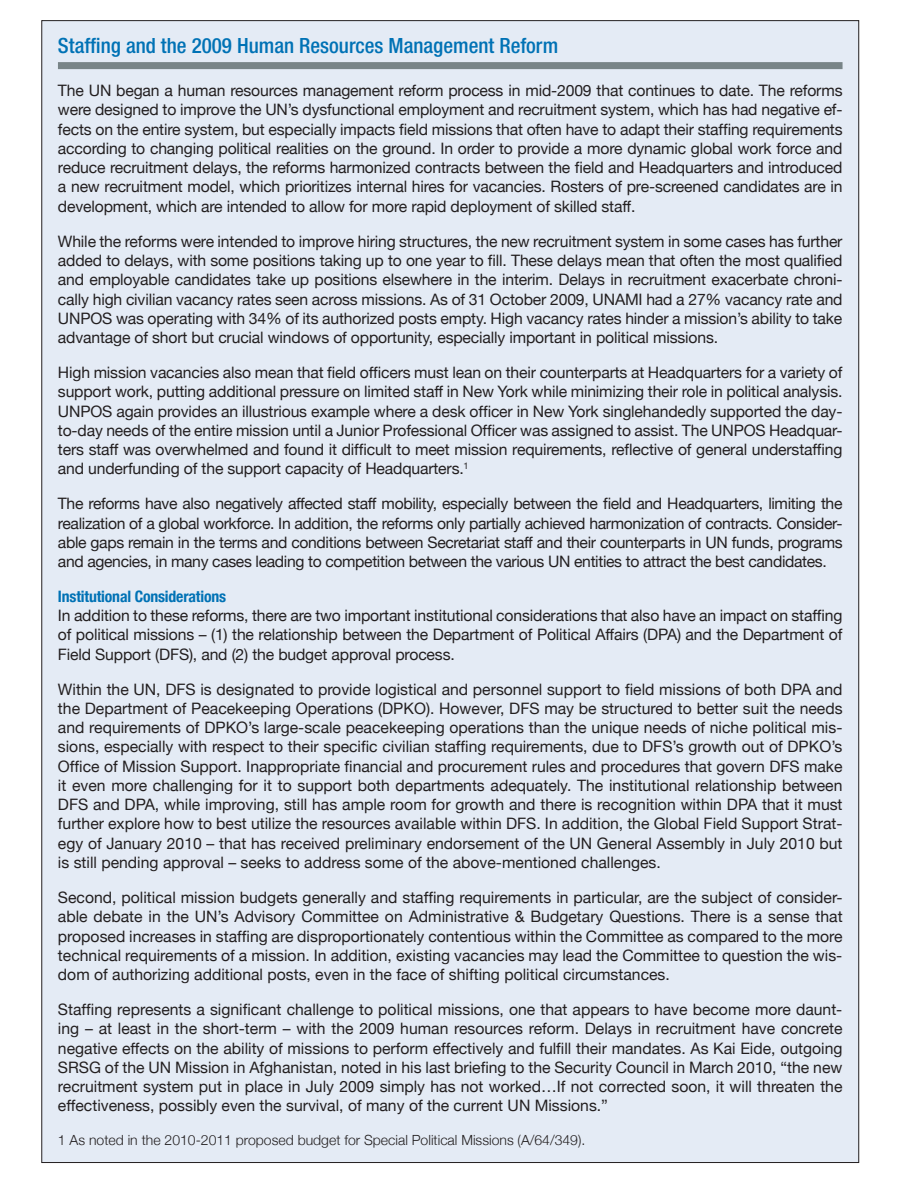
<style>
.page{position:relative;width:902px;height:1199px;background:#fff}
.page>*{position:absolute;margin:0;border:0;box-sizing:border-box;transform-origin:0 0}
.t1{font:500 condensed 21px "Helvetica Neue";color:#0072b5}
.t2{font:15.75px/19.2px "Helvetica Neue";letter-spacing:-.01em;color:#231f20;text-align:justify}
.t3{font:700 condensed 15.75px "Helvetica Neue";letter-spacing:-.01em;color:#0072b5}
.t4{font:300 14px "Helvetica Neue";color:#231f20}
</style>
<div class="page">
<div style="left:42px;top:21px;width:816px;height:1141px;background:#e4ebf5"></div>
<div style="left:58px;top:62px;width:784px;height:7px;background:#788487"></div>
<h1 class="t1" style="left:58px;top:33px;width:502px">Staffing and the 2009 Human Resources Management Reform</h1>
<p class="t2" style="left:58px;top:81px;width:786px">The UN began a human resources management reform process in mid-2009 that continues to date. The reforms were designed to improve the UN’s dysfunctional employment and recruitment system, which has had negative ef&shy;fects on the entire system, but especially impacts field missions that often have to adapt their staffing requirements according to changing political realities on the ground. In order to provide a more dynamic global work force and reduce recruitment delays, the reforms harmonized contracts between the field and Headquarters and introduced a new recruitment model, which prioritizes internal hires for vacancies. Rosters of pre-screened candidates are in development, which are intended to allow for more rapid deployment of skilled staff.</p>
<p class="t2" style="left:58px;top:231px;width:786px">While the reforms were intended to improve hiring structures, the new recruitment system in some cases has further added to delays, with some positions taking up to one year to fill. These delays mean that often the most qualified and employable candidates take up positions elsewhere in the interim. Delays in recruitment exacerbate chroni&shy;cally high civilian vacancy rates seen across missions. As of 31 October 2009, UNAMI had a 27% vacancy rate and UNPOS was operating with 34% of its authorized posts empty. High vacancy rates hinder a mission’s ability to take advantage of short but crucial windows of opportunity, especially important in political missions.</p>
<p class="t2" style="left:58px;top:362px;width:786px">High mission vacancies also mean that field officers must lean on their counterparts at Headquarters for a variety of support work, putting additional pressure on limited staff in New York while minimizing their role in political analysis.<br>UNPOS again provides an illustrious example where a desk officer in New York singlehandedly supported the day&shy;to-day needs of the entire mission until a Junior Professional Officer was assigned to assist. The UNPOS Headquar&shy;ters staff was overwhelmed and found it difficult to meet mission requirements, reflective of general understaffing and underfunding of the support capacity of Headquarters.<sup>1</sup></p>
<p class="t2" style="left:58px;top:494px;width:786px">The reforms have also negatively affected staff mobility, especially between the field and Headquarters, limiting the realization of a global workforce. In addition, the reforms only partially achieved harmonization of contracts. Consider&shy;able gaps remain in the terms and conditions between Secretariat staff and their counterparts in UN funds, programs and agencies, in many cases leading to competition between the various UN entities to attract the best candidates.</p>
<p class="t3" style="left:58px;top:586px;width:170px">Institutional Considerations</p>
<p class="t2" style="left:58px;top:605px;width:786px">In addition to these reforms, there are two important institutional considerations that also have an impact on staffing of political missions – (1) the relationship between the Department of Political Affairs (DPA) and the Department of Field Support (DFS), and (2) the budget approval process.</p>
<p class="t2" style="left:58px;top:679px;width:786px">Within the UN, DFS is designated to provide logistical and personnel support to field missions of both DPA and the Department of Peacekeeping Operations (DPKO). However, DFS may be structured to better suit the needs and requirements of DPKO’s large-scale peacekeeping operations than the unique needs of niche political mis&shy;sions, especially with respect to their specific civilian staffing requirements, due to DFS’s growth out of DPKO’s Office of Mission Support. Inappropriate financial and procurement rules and procedures that govern DFS make it even more challenging for it to support both departments adequately. The institutional relationship between DFS and DPA, while improving, still has ample room for growth and there is recognition within DPA that it must further explore how to best utilize the resources available within DFS. In addition, the Global Field Support Strat&shy;egy of January 2010 – that has received preliminary endorsement of the UN General Assembly in July 2010 but is still pending approval – seeks to address some of the above-mentioned challenges.</p>
<p class="t2" style="left:58px;top:887px;width:786px">Second, political mission budgets generally and staffing requirements in particular, are the subject of consider&shy;able debate in the UN’s Advisory Committee on Administrative &amp; Budgetary Questions. There is a sense that proposed increases in staffing are disproportionately contentious within the Committee as compared to the more technical requirements of a mission. In addition, existing vacancies may lead the Committee to question the wis&shy;dom of authorizing additional posts, even in the face of shifting political circumstances.</p>
<p class="t2" style="left:58px;top:999px;width:786px">Staffing represents a significant challenge to political missions, one that appears to have become more daunt&shy;ing – at least in the short-term – with the 2009 human resources reform. Delays in recruitment have concrete negative effects on the ability of missions to perform effectively and fulfill their mandates. As Kai Eide, outgoing SRSG of the UN Mission in Afghanistan, noted in his last briefing to the Security Council in March 2010, “the new recruitment system put in place in July 2009 simply has not worked…If not corrected soon, it will threaten the effectiveness, possibly even the survival, of many of the current UN Missions.”</p>
<p class="t4" style="left:58px;top:1130px;width:529px">1 As noted in the 2010-2011 proposed budget for Special Political Missions (A/64/349).</p>
</div>
